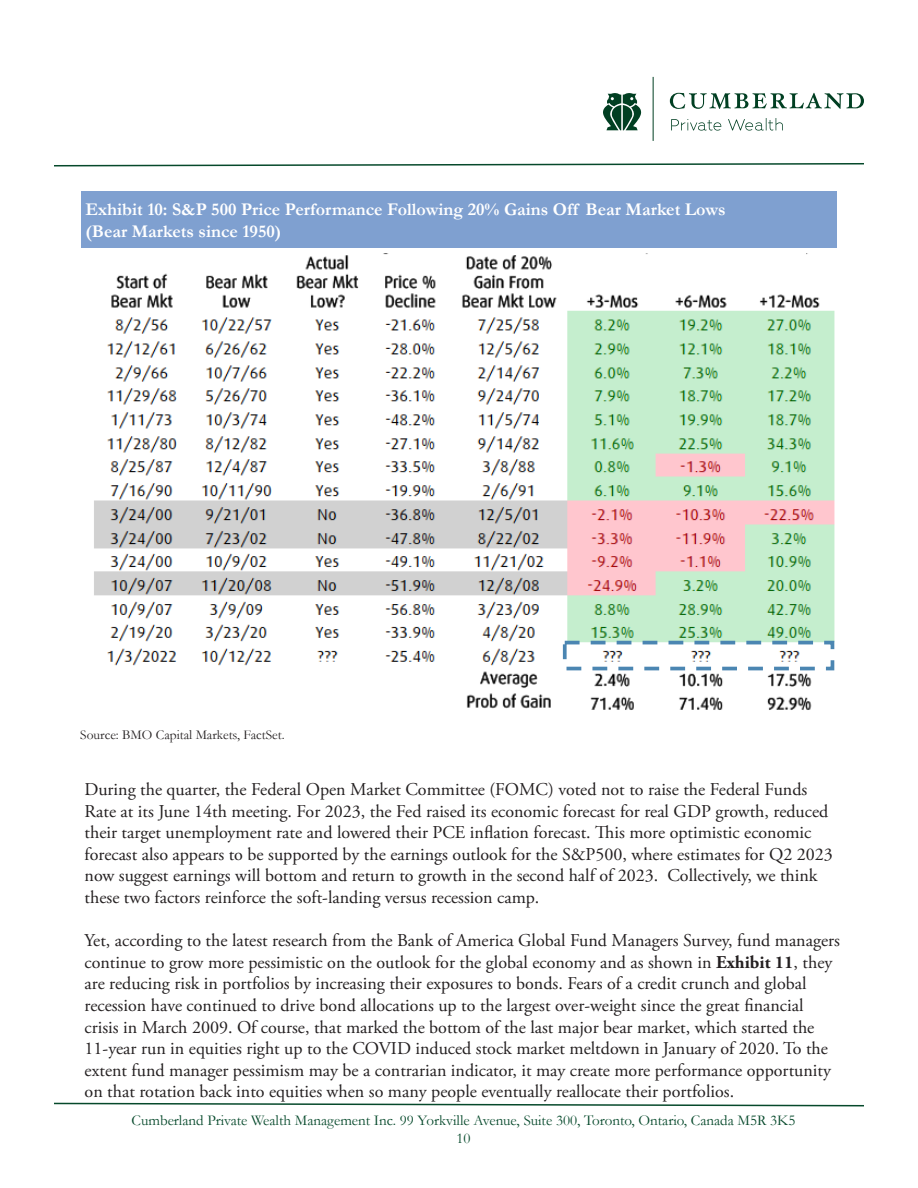
<style>
.page{position:relative;width:918px;height:1188px;background:#fff}
.page>*{position:absolute;margin:0;border:0;box-sizing:border-box;transform-origin:0 0}
.t1{font:18px/21.6px "Adobe Garamond Pro";color:#231f20}
.t2{font:700 18px "Garamond";color:#fff}
.t3{font:15px/18px "Garamond";color:#06492b;text-align:center}
.t4{font:13.5px "Garamond";color:#231f20}
.s1{font-weight:700}
</style>
<div class="page">
<svg style="left:54px;top:1102px;width:810px;height:5px"></svg>
<svg style="left:54px;top:163px;width:810px;height:4px"></svg>
<svg style="left:670px;top:93px;width:194px;height:16px"></svg>
<hr style="left:653px;top:77px;width:1px;height:64px;background:#013f22">
<svg style="left:603px;top:93px;width:38px;height:37px"></svg>
<svg style="left:671px;top:118px;width:112px;height:13px"></svg>
<img style="left:94px;top:253px;width:741px;height:457px">
<div style="left:563px;top:641px;width:271px;height:29px;border:4px dashed #4b86b2"></div>
<div style="left:81px;top:192px;width:756px;height:56px;background:#7fa0d0"></div>
<p class="t2" style="left:86px;top:197px;width:642px">Exhibit 10: S&amp;P 500 Price Performance Following 20% Gains Off Bear Market Lows</p>
<p class="t2" style="left:86px;top:219px;width:197px">(Bear Markets since 1950)</p>
<p class="t4" style="left:80px;top:726px;width:206px">Source: BMO Capital Markets, FactSet.</p>
<p class="t1" style="left:85px;top:779px;width:750px">During the quarter, the Federal Open Market Committee (FOMC) voted not to raise the Federal Funds Rate at its June 14th meeting. For 2023, the Fed raised its economic forecast for real GDP growth, reduced their target unemployment rate and lowered their PCE inflation forecast. This more optimistic economic forecast also appears to be supported by the earnings outlook for the S&amp;P500, where estimates for Q2 2023 now suggest earnings will bottom and return to growth in the second half of 2023. Collectively, we think these two factors reinforce the soft-landing versus recession camp.</p>
<p class="t1" style="left:85px;top:930px;width:757px">Yet, according to the latest research from the Bank of America Global Fund Managers Survey, fund managers continue to grow more pessimistic on the outlook for the global economy and as shown in <span class="s1">Exhibit 11</span>, they are reducing risk in portfolios by increasing their exposures to bonds. Fears of a credit crunch and global recession have continued to drive bond allocations up to the largest over-weight since the great financial crisis in March 2009. Of course, that marked the bottom of the last major bear market, which started the 11-year run in equities right up to the COVID induced stock market meltdown in January of 2020. To the extent fund manager pessimism may be a contrarian indicator, it may create more performance opportunity on that rotation back into equities when so many people eventually reallocate their portfolios.</p>
<p class="t3" style="left:132px;top:1111px;width:665px">Cumberland Private Wealth Management Inc. 99 Yorkville Avenue, Suite 300, Toronto, Ontario, Canada M5R 3K5<br>10</p>
</div>
